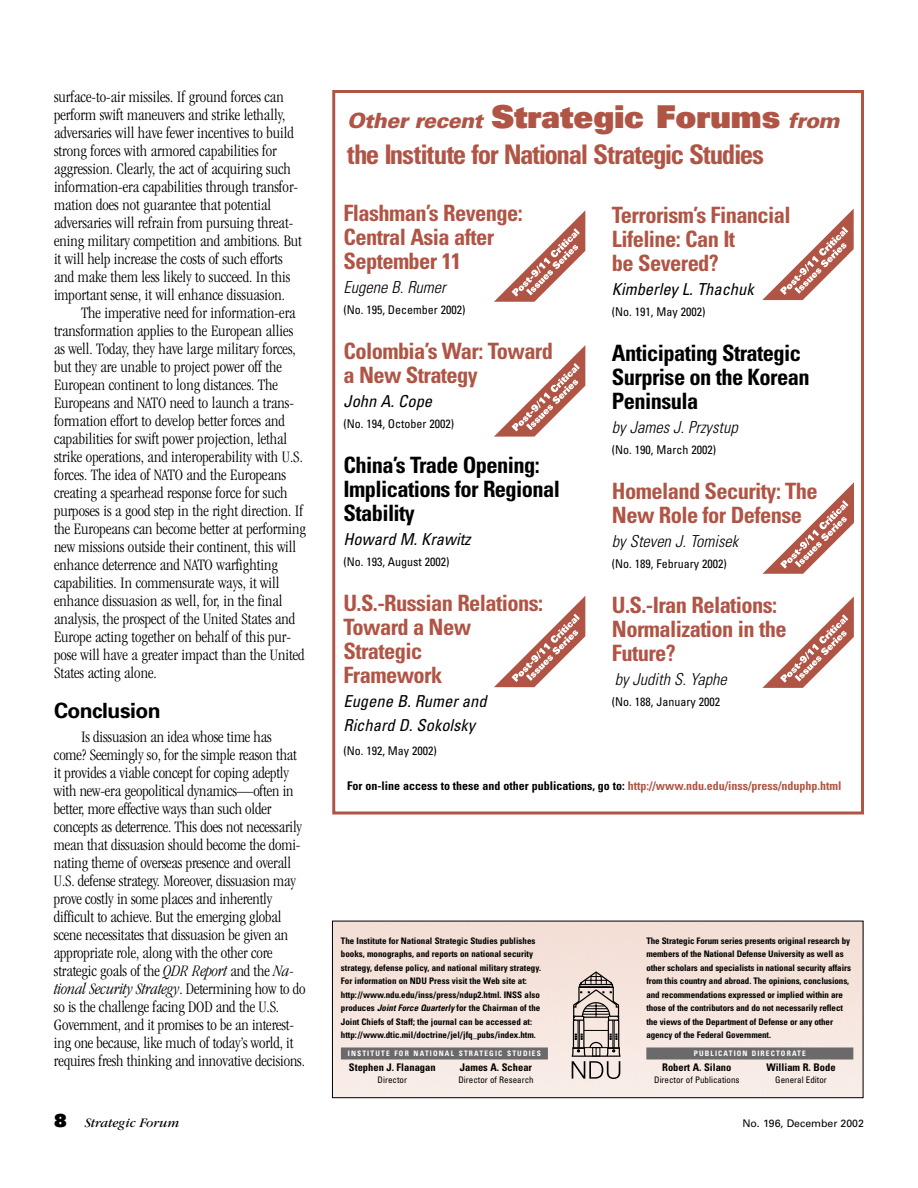
<style>
.page{position:relative;width:918px;height:1188px;background:#fff}
.page>*{position:absolute;margin:0;border:0;box-sizing:border-box;transform-origin:0 0}
.t1{font:700 condensed 27px "Univers";letter-spacing:-.045em;color:#b05545}
.t2{font:700 condensed 22.5px/24px "Univers";letter-spacing:-.025em;color:#b05545}
.t3{font:700 condensed 22.5px/24px "Univers";letter-spacing:-.025em;color:#000}
.t4{font:italic 900 21px "Univers";letter-spacing:-.025em;color:#b05545}
.t5{font:700 21px "Univers";letter-spacing:-.02em;color:#000}
.t6{font:300 condensed 16.5px/18px "Garamond";color:#000}
.t7{font:italic condensed 16.5px/24px "Univers";color:#000}
.t8{font:italic 300 condensed 16.5px "Univers";color:#000}
.t9{font:italic 13.5px "Garamond";color:#000}
.t10{font:condensed 12px "Univers";color:#000}
.t11{font:700 condensed 12px "Univers";color:#000}
.t12{font:700 condensed 10.5px "Univers";color:#000}
.t13{font:10.5px "Univers";color:#000}
.t14{font:700 condensed 9px/13.5px "Univers";letter-spacing:-.01em;color:#000}
.t15{font:condensed 9px "Univers";color:#000}
.t16{font:700 condensed 7.5px "Univers";letter-spacing:.15em;color:#fff}
.s1{font-style:italic}
.s2{font-style:normal;font-size:31.5px}
.s3{color:#b05545}
.s4{font-family:"Univers";font-weight:900;font-style:normal;font-size:18px}
</style>
<div class="page">
<div style="left:332px;top:921px;width:531px;height:177px;border:1px solid #000"></div>
<svg style="left:571px;top:971px;width:50px;height:108px;background:#b7aba6"></svg>
<div style="left:646px;top:1047px;width:207px;height:12px;background:#6a6a6a"></div>
<div style="left:341px;top:1047px;width:207px;height:12px;background:#6a6a6a"></div>
<div style="left:332px;top:90px;width:532px;height:724px;border:3px solid #b05545"></div>
<svg style="left:762px;top:209px;width:92px;height:91px"></svg>
<svg style="left:494px;top:210px;width:91px;height:92px"></svg>
<svg style="left:762px;top:596px;width:92px;height:92px"></svg>
<svg style="left:763px;top:482px;width:91px;height:92px"></svg>
<svg style="left:494px;top:345px;width:91px;height:92px"></svg>
<svg style="left:494px;top:596px;width:91px;height:91px"></svg>
<p class="t6" style="left:54px;top:89px;width:249px">surface-to-air missiles. If ground forces can perform swift maneuvers and strike lethally, adversaries will have fewer incentives to build strong forces with armored capabilities for aggression. Clearly, the act of acquiring such information-era capabilities through transfor&shy;mation does not guarantee that potential adversaries will refrain from pursuing threat&shy;ening military competition and ambitions. But it will help increase the costs of such efforts and make them less likely to succeed. In this important sense, it will enhance dissuasion.</p>
<p class="t6" style="left:54px;top:305px;width:253px;text-indent:27px">The imperative need for information-era transformation applies to the European allies as well. Today, they have large military forces, but they are unable to project power off the European continent to long distances. The Europeans and NATO need to launch a trans&shy;formation effort to develop better forces and capabilities for swift power projection, lethal strike operations, and interoperability with U.S. forces. The idea of NATO and the Europeans creating a spearhead response force for such purposes is a good step in the right direction. If the Europeans can become better at performing new missions outside their continent, this will enhance deterrence and NATO warfighting capabilities. In commensurate ways, it will enhance dissuasion as well, for, in the final analysis, the prospect of the United States and Europe acting together on behalf of this pur&shy;pose will have a greater impact than the United States acting alone.</p>
<p class="t5" style="left:54px;top:703px;width:108px">Conclusion</p>
<p class="t6" style="left:54px;top:729px;width:253px;text-indent:27px">Is dissuasion an idea whose time has come? Seemingly so, for the simple reason that it provides a viable concept for coping adeptly with new-era geopolitical dynamics—often in better, more effective ways than such older concepts as deterrence. This does not necessarily mean that dissuasion should become the domi&shy;nating theme of overseas presence and overall U.S. defense strategy. Moreover, dissuasion may prove costly in some places and inherently difficult to achieve. But the emerging global scene necessitates that dissuasion be given an appropriate role, along with the other core strategic goals of the <span class="s1">QDR Report</span> and the <span class="s1">Na&shy;tional Security Strategy</span>. Determining how to do so is the challenge facing DOD and the U.S.<br>Government, and it promises to be an interest&shy;ing one because, like much of today’s world, it requires fresh thinking and innovative decisions.</p>
<p class="t4" style="left:347px;top:113px;width:494px">Other recent <span class="s2">Strategic Forums</span> from</p>
<h1 class="t1" style="left:347px;top:145px;width:419px">the Institute for National Strategic Studies</h1>
<h2 class="t2" style="left:343px;top:203px;width:181px">Flashman’s Revenge:<br>Central Asia after<br>September 11</h2>
<p class="t8" style="left:343px;top:281px;width:104px">Eugene B. Rumer</p>
<p class="t10" style="left:343px;top:305px;width:124px">(No. 195, December 2002)</p>
<h2 class="t2" style="left:343px;top:341px;width:211px">Colombia’s War: Toward a New Strategy</h2>
<p class="t7" style="left:343px;top:391px;width:90px">John A. Cope</p>
<p class="t10" style="left:343px;top:419px;width:112px">(No. 194, October 2002)</p>
<h2 class="t3" style="left:343px;top:455px;width:218px">China’s Trade Opening:<br>Implications for Regional<br>Stability</h2>
<p class="t7" style="left:343px;top:529px;width:129px">Howard M. Krawitz</p>
<p class="t10" style="left:343px;top:557px;width:108px">(No. 193, August 2002)</p>
<h2 class="t2" style="left:343px;top:593px;width:201px">U.S.-Russian Relations:<br>Toward a New<br>Strategic<br>Framework</h2>
<p class="t7" style="left:343px;top:691px;width:145px">Eugene B. Rumer and<br>Richard D. Sokolsky</p>
<p class="t10" style="left:343px;top:746px;width:95px">(No. 192, May 2002)</p>
<h2 class="t2" style="left:612px;top:205px;width:180px">Terrorism’s Financial<br>Lifeline: Can It<br>be Severed?</h2>
<p class="t7" style="left:612px;top:278px;width:143px">Kimberley L. Thachuk</p>
<p class="t10" style="left:612px;top:307px;width:95px">(No. 191, May 2002)</p>
<h2 class="t3" style="left:612px;top:343px;width:199px">Anticipating Strategic<br>Surprise on the Korean<br>Peninsula</h2>
<p class="t8" style="left:612px;top:421px;width:127px">by James J. Przystup</p>
<p class="t10" style="left:612px;top:445px;width:106px">(No. 190, March 2002)</p>
<h2 class="t2" style="left:612px;top:481px;width:207px">Homeland Security: The<br>New Role for Defense</h2>
<p class="t8" style="left:612px;top:535px;width:128px">by Steven J. Tomisek</p>
<p class="t10" style="left:612px;top:559px;width:116px">(No. 189, February 2002)</p>
<h2 class="t2" style="left:612px;top:595px;width:176px">U.S.-Iran Relations:<br>Normalization in the<br>Future?</h2>
<p class="t8" style="left:615px;top:673px;width:113px">by Judith S. Yaphe</p>
<p class="t10" style="left:612px;top:697px;width:110px">(No. 188, January 2002</p>
<p class="t11" style="left:347px;top:781px;width:496px">For on-line access to these and other publications, go to: <span class="s3">http://www.ndu.edu/inss/press/nduphp.html</span></p>
<p class="t14" style="left:341px;top:935px;width:202px">The Institute for National Strategic Studies publishes books, monographs, and reports on national security strategy, defense policy, and national military strategy.<br>For information on NDU Press visit the Web site at: http://www.ndu.edu/inss/press/ndup2.html. INSS also produces <span class="s1">Joint Force Quarterly</span> for the Chairman of the Joint Chiefs of Staff; the journal can be accessed at: http://www.dtic.mil/doctrine/jel/jfq_pubs/index.htm.</p>
<p class="t16" style="left:348px;top:1051px;width:195px">INSTITUTE FOR NATIONAL STRATEGIC STUDIES</p>
<p class="t12" style="left:349px;top:1064px;width:88px">Stephen J. Flanagan</p>
<p class="t12" style="left:460px;top:1064px;width:74px">James A. Schear</p>
<p class="t15" style="left:378px;top:1077px;width:31px">Director</p>
<p class="t15" style="left:458px;top:1077px;width:77px">Director of Research</p>
<p class="t14" style="left:646px;top:935px;width:206px">The Strategic Forum series presents original research by members of the National Defense University as well as other scholars and specialists in national security affairs from this country and abroad. The opinions, conclusions, and recommendations expressed or implied within are those of the contributors and do not necessarily reflect the views of the Department of Defense or any other agency of the Federal Government.</p>
<p class="t16" style="left:694px;top:1051px;width:114px">PUBLICATION DIRECTORATE</p>
<p class="t12" style="left:662px;top:1064px;width:71px">Robert A. Silano</p>
<p class="t12" style="left:766px;top:1064px;width:71px">William R. Bode</p>
<p class="t15" style="left:654px;top:1077px;width:87px">Director of Publications</p>
<p class="t15" style="left:775px;top:1077px;width:53px">General Editor</p>
<p class="t9" style="left:54px;top:1119px;width:127px"><span class="s4">8</span> Strategic Forum</p>
<p class="t13" style="left:742px;top:1120px;width:123px">No. 196, December 2002</p>
</div>
